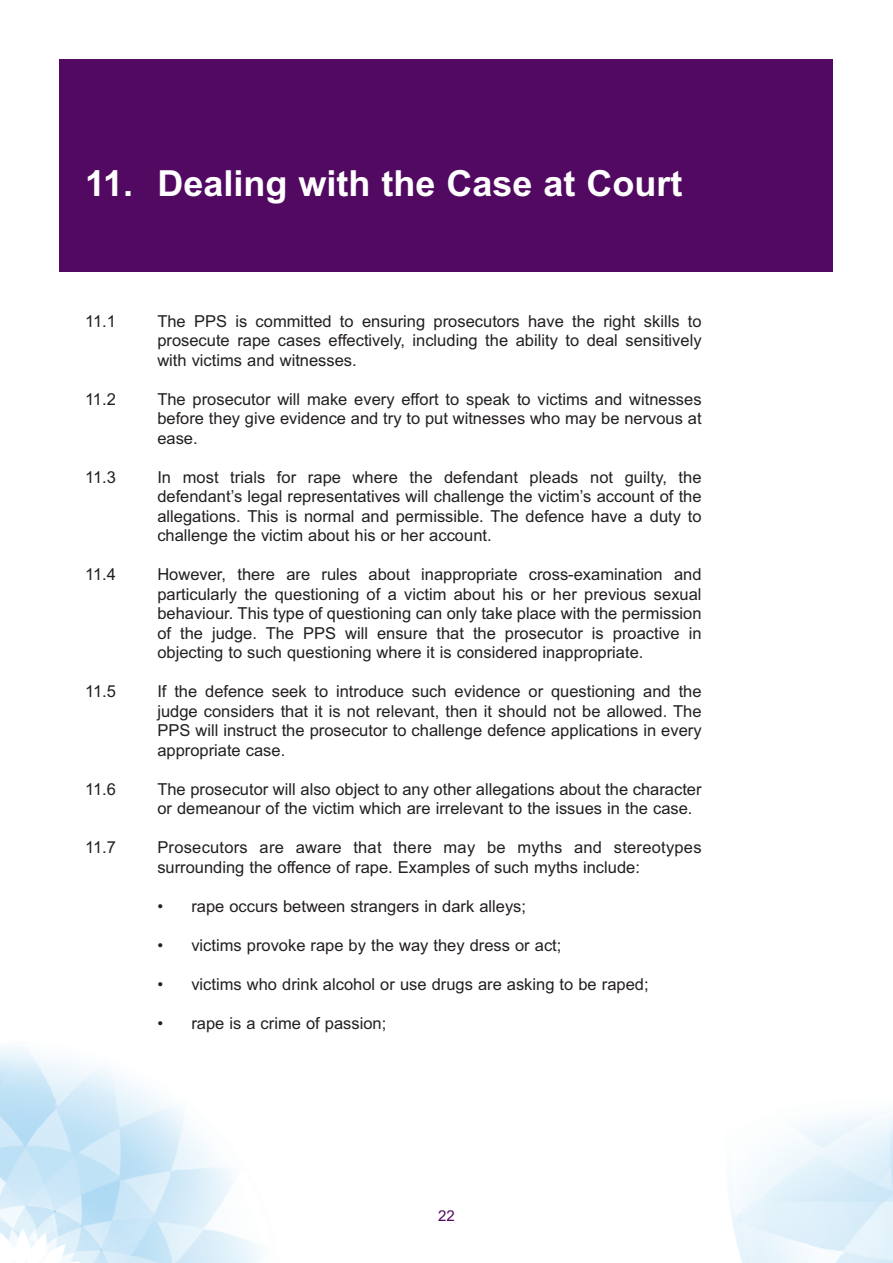
<style>
.page{position:relative;width:893px;height:1263px;background:#fff}
.page>*{position:absolute;margin:0;border:0;box-sizing:border-box;transform-origin:0 0}
.t1{font:700 36px "Arial";color:#fff}
.t2{font:16.5px/19.5px "Arial";color:#231f20;text-align:justify}
.t3{font:15px "Arial";color:#510961}
</style>
<div class="page">
<div style="left:60px;top:60px;width:773px;height:212px;background:#510961"></div>
<img style="left:0;top:1046px;width:893px;height:217px">
<h1 class="t1" style="left:85px;top:163px;width:599px">11. Dealing with the Case at Court</h1>
<p class="t2" style="left:85px;top:311px;width:32px">11.1</p>
<p class="t2" style="left:157px;top:311px;width:546px">The PPS is committed to ensuring prosecutors have the right skills to prosecute rape cases effectively, including the ability to deal sensitively with victims and witnesses.</p>
<p class="t2" style="left:85px;top:389px;width:32px">11.2</p>
<p class="t2" style="left:157px;top:389px;width:546px">The prosecutor will make every effort to speak to victims and witnesses before they give evidence and try to put witnesses who may be nervous at ease.</p>
<p class="t2" style="left:85px;top:467px;width:32px">11.3</p>
<p class="t2" style="left:157px;top:467px;width:546px">In most trials for rape where the defendant pleads not guilty, the defendant’s legal representatives will challenge the victim’s account of the allegations. This is normal and permissible. The defence have a duty to challenge the victim about his or her account.</p>
<p class="t2" style="left:85px;top:565px;width:32px">11.4</p>
<p class="t2" style="left:157px;top:565px;width:546px">However, there are rules about inappropriate cross-examination and particularly the questioning of a victim about his or her previous sexual behaviour. This type of questioning can only take place with the permission of the judge. The PPS will ensure that the prosecutor is proactive in objecting to such questioning where it is considered inappropriate.</p>
<p class="t2" style="left:85px;top:682px;width:32px">11.5</p>
<p class="t2" style="left:157px;top:682px;width:546px">If the defence seek to introduce such evidence or questioning and the judge considers that it is not relevant, then it should not be allowed. The PPS will instruct the prosecutor to challenge defence applications in every appropriate case.</p>
<p class="t2" style="left:85px;top:779px;width:32px">11.6</p>
<p class="t2" style="left:157px;top:779px;width:546px">The prosecutor will also object to any other allegations about the character or demeanour of the victim which are irrelevant to the issues in the case.</p>
<p class="t2" style="left:85px;top:838px;width:32px">11.7</p>
<p class="t2" style="left:157px;top:838px;width:546px">Prosecutors are aware that there may be myths and stereotypes surrounding the offence of rape. Examples of such myths include:</p>
<p class="t2" style="left:157px;top:896px;width:370px">• rape occurs between strangers in dark alleys;</p>
<p class="t2" style="left:157px;top:935px;width:406px">• victims provoke rape by the way they dress or act;</p>
<p class="t2" style="left:157px;top:974px;width:493px">• victims who drink alcohol or use drugs are asking to be raped;</p>
<p class="t2" style="left:157px;top:1013px;width:230px">• rape is a crime of passion;</p>
<p class="t3" style="left:438px;top:1207px;width:18px">22</p>
</div>
